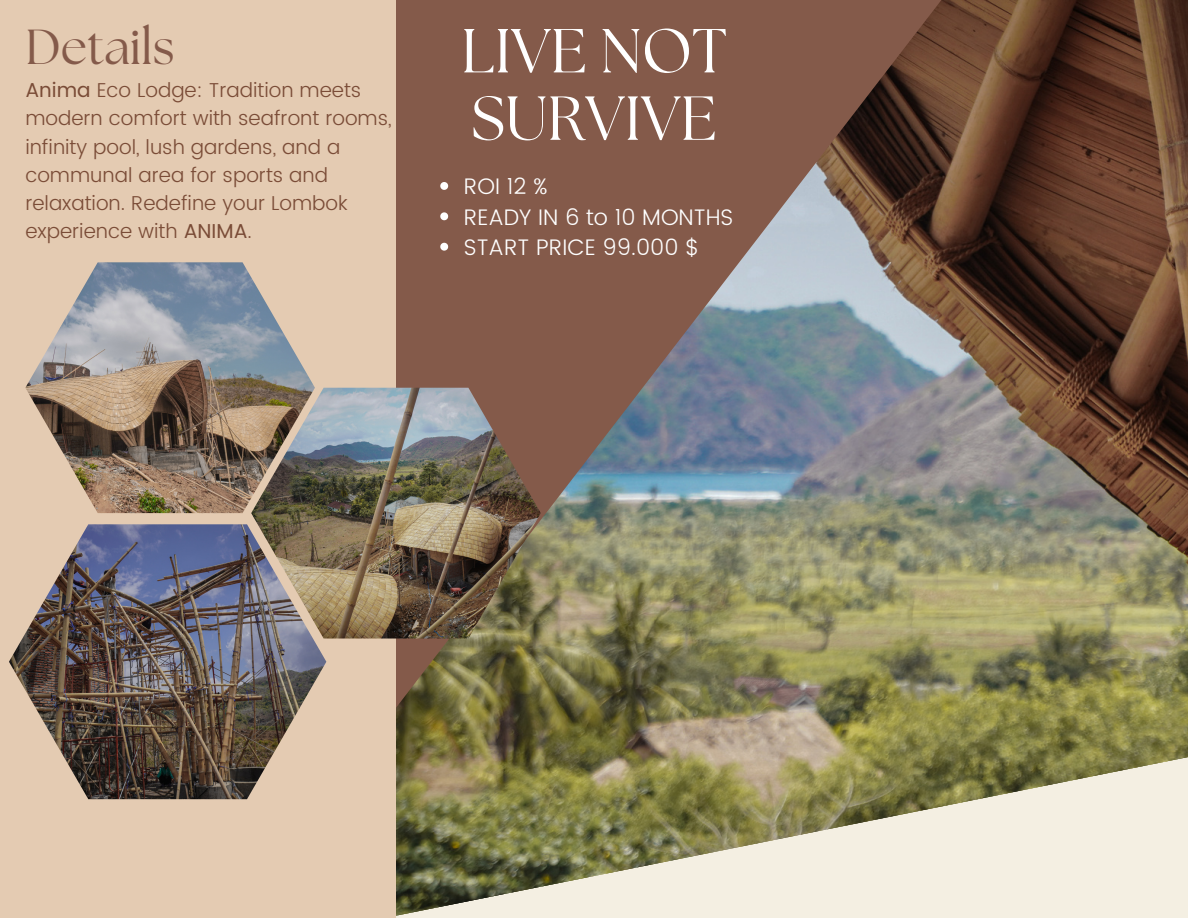
<style>
.page{position:relative;width:1188px;height:918px;background:#fff}
.page>*{position:absolute;margin:0;border:0;box-sizing:border-box;transform-origin:0 0}
.t1{font:61.95px/67.3px "The Seasons";color:#fff}
.t2{font:49.05px "The Seasons";color:#845a4a}
.t3{font:300 22.5px "Poppins";color:#fff}
.t4{font:300 20.1px/28.2px "Poppins";color:#7a4c37}
.s1{font-weight:400}
</style>
<div class="page">
<img style="left:1089px;top:0;width:99px;height:741px">
<svg style="left:396px;top:741px;width:792px;height:177px;background:#bbb89a"></svg>
<img style="left:396px;top:0;width:693px;height:772px">
<div style="left:0;top:0;width:396px;height:918px;background:#e4cbb2"></div>
<img style="left:25px;top:262px;width:290px;height:251px">
<img style="left:251px;top:388px;width:290px;height:251px">
<img style="left:9px;top:524px;width:317px;height:275px">
<svg style="left:440px;top:182px;width:8px;height:8px"></svg>
<svg style="left:440px;top:212px;width:8px;height:8px"></svg>
<svg style="left:440px;top:243px;width:8px;height:8px"></svg>
<p class="t2" style="left:25px;top:24px;width:151px">Details</p>
<p class="t4" style="left:25px;top:76px;width:368px"><span class="s1">Anima</span> Eco Lodge: Tradition meets modern comfort with seafront rooms, infinity pool, lush gardens, and a communal area for sports and relaxation. Redefine your Lombok experience with <span class="s1">ANIMA</span>.</p>
<p class="t1" style="left:461px;top:21px;width:267px">LIVE NOT<br>SURVIVE</p>
<p class="t3" style="left:464px;top:173px;width:85px">ROI 12 %</p>
<p class="t3" style="left:464px;top:204px;width:271px">READY IN 6 to 10 MONTHS</p>
<p class="t3" style="left:464px;top:234px;width:238px">START PRICE 99.000 $</p>
</div>
